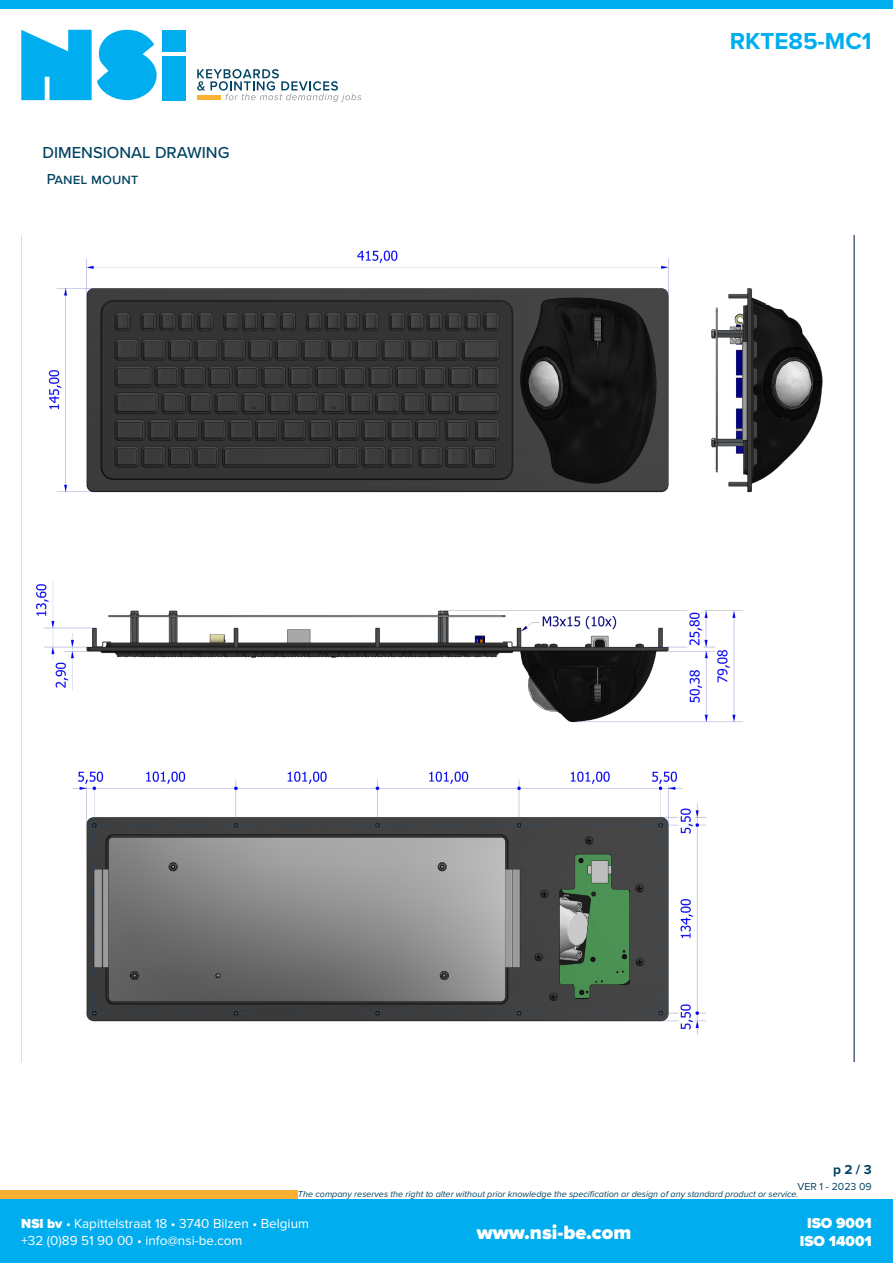
<style>
.page{position:relative;width:893px;height:1263px;background:#fff}
.page>*{position:absolute;margin:0;border:0;box-sizing:border-box;transform-origin:0 0}
.t1{font:700 24px "Proxima Nova";color:#00aeef}
.t2{font:900 19.95px "Proxima Nova";color:#fff}
.Tussentitel{font:500 16.5px "Proxima Nova";color:#004462}
.t3{font:900 15px "Proxima Nova";color:#fff}
.Tussen_tussen_titel{font:500 15px "Proxima Nova";color:#004462}
.t4{font:13.5px/16.2px "Proxima Nova";color:#fff}
.t5{font:700 13.5px "Proxima Nova";color:#004462}
.t6{font:10.5px "Proxima Nova";color:#004462}
.t7{font:italic 9px "Proxima Nova";color:#004462}
.s1{font-weight:900}
</style>
<div class="page">
<div style="left:0;top:1199px;width:893px;height:64px;background:#00aeef"></div>
<div style="left:0;top:1191px;width:298px;height:8px;background:#fbb033"></div>
<svg style="left:21px;top:30px;width:136px;height:70px"></svg>
<div style="left:162px;top:30px;width:23px;height:21px;background:#00aeef"></div>
<div style="left:162px;top:56px;width:23px;height:44px;background:#00aeef"></div>
<svg style="left:197px;top:69px;width:164px;height:33px"></svg>
<div style="left:197px;top:95px;width:24px;height:5px;background:#fbb132"></div>
<div style="left:0;top:0;width:893px;height:9px;background:#00aeef"></div>
<img style="left:35px;top:235px;width:819px;height:826px">
<p class="Tussentitel" style="left:43px;top:140px;width:188px">DIMENSIONAL DRAWING</p>
<p class="Tussen_tussen_titel" style="left:47px;top:168px;width:93px">Panel mount</p>
<h1 class="t1" style="left:730px;top:23px;width:143px">RKTE85-MC1</h1>
<h3 class="t5" style="left:833px;top:1159px;width:40px">p 2 / 3</h3>
<p class="t6" style="left:798px;top:1181px;width:76px">VER 1 - 2023 09</p>
<p class="t7" style="left:298px;top:1187px;width:502px">The company reserves the right to alter without prior knowledge the specification or design of any standard product or service.</p>
<h3 class="t4" style="left:21px;top:1216px;width:289px"><span class="s1">NSI bv</span> • Kapittelstraat 18 • 3740 Bilzen • Belgium +32 (0)89 51 90 00 • info@nsi-be.com</h3>
<h3 class="t3" style="left:807px;top:1212px;width:66px">ISO 9001</h3>
<h2 class="t2" style="left:477px;top:1217px;width:156px">www.nsi-be.com</h2>
<h3 class="t3" style="left:800px;top:1230px;width:74px">ISO 14001</h3>
</div>
